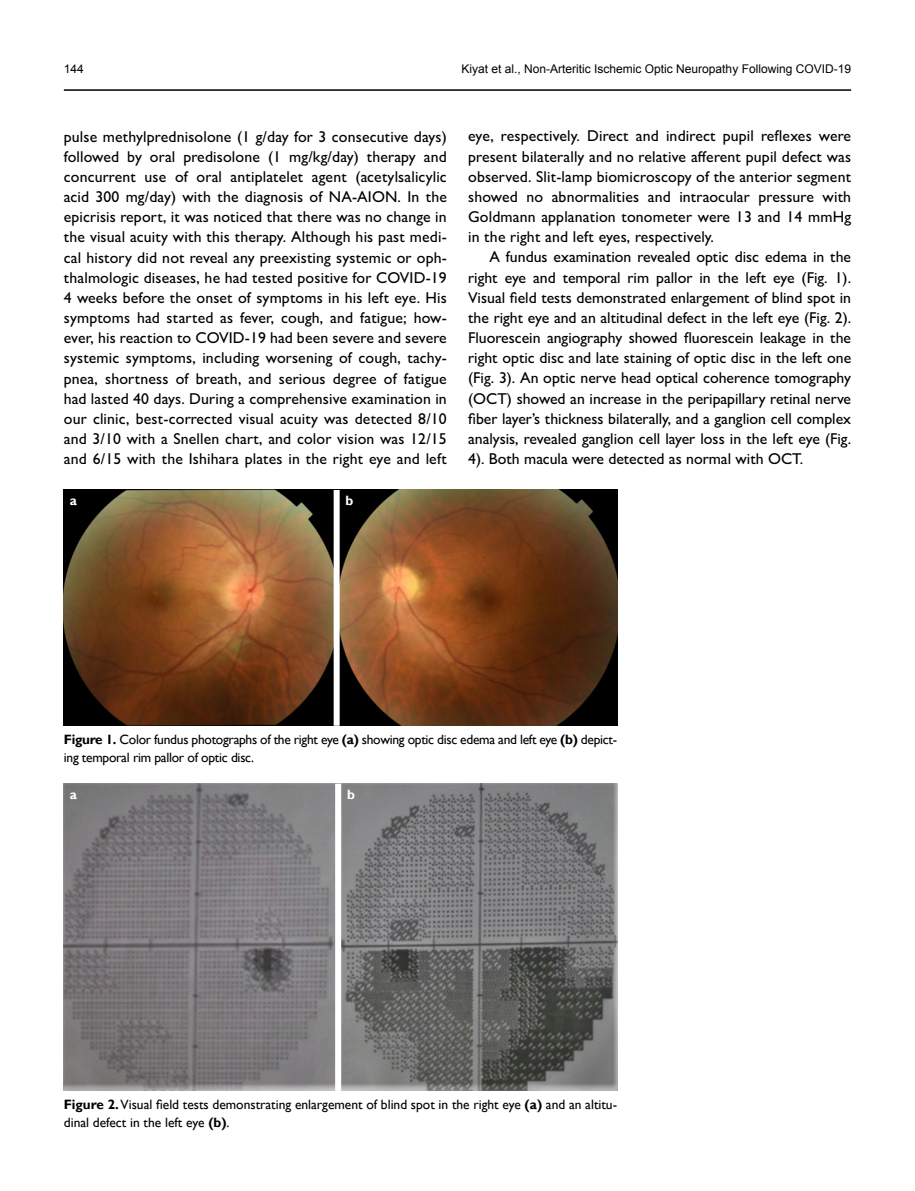
<style>
.page{position:relative;width:915px;height:1191px;background:#fff}
.page>*{position:absolute;margin:0;border:0;box-sizing:border-box;transform-origin:0 0}
.t1{font:500 15.75px/20.1px "Gill Sans MT Pro";letter-spacing:.01em;color:#000;text-align:justify}
.t2{font:13.5px/18px "Gill Sans";letter-spacing:-.02em;color:#000}
.t3{font:13.5px/18px "Gill Sans";color:#000}
.t4{font:700 13.5px "Gill Sans";color:#fff}
.t5{font:12px "Arial";color:#000}
.s1{font-weight:700}
</style>
<div class="page">
<hr style="left:64px;top:89px;width:786px;height:2px;background:#000">
<img style="left:64px;top:490px;width:553px;height:235px">
<div style="left:333px;top:490px;width:6px;height:235px;background:#fff"></div>
<img style="left:64px;top:783px;width:553px;height:307px">
<div style="left:335px;top:783px;width:6px;height:307px;background:#fff"></div>
<p class="t5" style="left:64px;top:60px;width:22px">144</p>
<p class="t5" style="left:461px;top:60px;width:391px">Kiyat et al., Non-Arteritic Ischemic Optic Neuropathy Following COVID-19</p>
<p class="t1" style="left:64px;top:126px;width:384px">pulse methylprednisolone (1 g/day for 3 consecutive days) followed by oral predisolone (1 mg/kg/day) therapy and concurrent use of oral antiplatelet agent (acetylsalicylic acid 300 mg/day) with the diagnosis of NA-AION. In the epicrisis report, it was noticed that there was no change in the visual acuity with this therapy. Although his past medi&shy;cal history did not reveal any preexisting systemic or oph&shy;thalmologic diseases, he had tested positive for COVID-19<br>4 weeks before the onset of symptoms in his left eye. His symptoms had started as fever, cough, and fatigue; how&shy;ever, his reaction to COVID-19 had been severe and severe systemic symptoms, including worsening of cough, tachy&shy;pnea, shortness of breath, and serious degree of fatigue had lasted 40 days. During a comprehensive examination in our clinic, best-corrected visual acuity was detected 8/10 and 3/10 with a Snellen chart, and color vision was 12/15 and 6/15 with the Ishihara plates in the right eye and left</p>
<p class="t1" style="left:468px;top:126px;width:384px">eye, respectively. Direct and indirect pupil reflexes were present bilaterally and no relative afferent pupil defect was observed. Slit-lamp biomicroscopy of the anterior segment showed no abnormalities and intraocular pressure with Goldmann applanation tonometer were 13 and 14 mmHg in the right and left eyes, respectively.</p>
<p class="t1" style="left:468px;top:247px;width:384px;text-indent:21px">A fundus examination revealed optic disc edema in the right eye and temporal rim pallor in the left eye (Fig. 1).<br>Visual field tests demonstrated enlargement of blind spot in the right eye and an altitudinal defect in the left eye (Fig. 2).<br>Fluorescein angiography showed fluorescein leakage in the right optic disc and late staining of optic disc in the left one (Fig. 3). An optic nerve head optical coherence tomography (OCT) showed an increase in the peripapillary retinal nerve fiber layer’s thickness bilaterally, and a ganglion cell complex analysis, revealed ganglion cell layer loss in the left eye (Fig.<br>4). Both macula were detected as normal with OCT.</p>
<p class="t4" style="left:70px;top:492px;width:9px">a</p>
<p class="t4" style="left:345px;top:492px;width:9px">b</p>
<p class="t2" style="left:64px;top:730px;width:554px"><span class="s1">Figure 1.</span> Color fundus photographs of the right eye <span class="s1">(a)</span> showing optic disc edema and left eye <span class="s1">(b)</span> depict&shy;ing temporal rim pallor of optic disc.</p>
<p class="t4" style="left:70px;top:786px;width:9px">a</p>
<p class="t4" style="left:347px;top:786px;width:9px">b</p>
<p class="t3" style="left:64px;top:1095px;width:554px"><span class="s1">Figure 2.</span> Visual field tests demonstrating enlargement of blind spot in the right eye <span class="s1">(a)</span> and an altitu&shy;dinal defect in the left eye <span class="s1">(b)</span>.</p>
</div>
